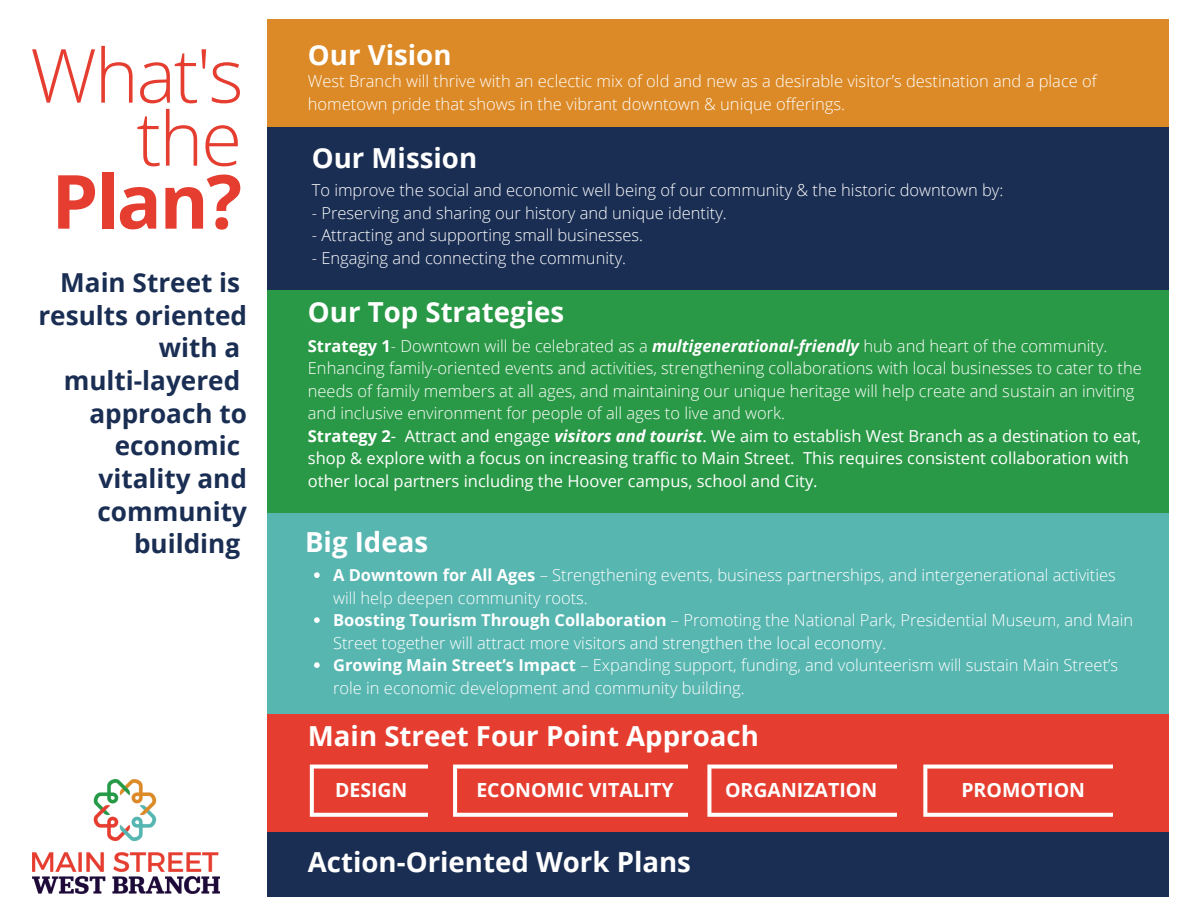
<style>
.page{position:relative;width:1188px;height:918px;background:#fff}
.page>*{position:absolute;margin:0;border:0;box-sizing:border-box;transform-origin:0 0}
.t1{font:300 74.7px/63px "Open Sans";letter-spacing:-.03em;color:#e53e30;text-align:right}
.t2{font:700 27.6px "Open Sans";color:#fff}
.t3{font:700 26.1px/32.7px "Open Sans";color:#1a2e53;text-align:right}
.t4{font:700 19.5px "Open Sans";color:#fff}
.t5{font:300 16.5px/22.5px "Open Sans";color:#fff}
.t6{font:16.5px/22.5px "Open Sans";color:#fff}
.s1{font-weight:700}
.s2{font-weight:700;font-style:italic}
</style>
<div class="page">
<div style="left:267px;top:19px;width:901px;height:140px;background:#dc8a27"></div>
<div style="left:267px;top:127px;width:901px;height:163px;background:#1a2e53"></div>
<div style="left:267px;top:831px;width:901px;height:66px;background:#1a2e53"></div>
<div style="left:267px;top:713px;width:901px;height:118px;background:#e53e30"></div>
<div style="left:267px;top:290px;width:901px;height:223px;background:#2a9947"></div>
<div style="left:267px;top:513px;width:901px;height:200px;background:#58b6b1"></div>
<svg style="left:310px;top:765px;width:117px;height:51px"></svg>
<svg style="left:453px;top:765px;width:234px;height:51px"></svg>
<svg style="left:707px;top:765px;width:190px;height:51px"></svg>
<svg style="left:923px;top:765px;width:190px;height:51px"></svg>
<img style="left:32px;top:779px;width:187px;height:115px">
<svg style="left:314px;top:572px;width:6px;height:6px"></svg>
<svg style="left:314px;top:617px;width:6px;height:6px"></svg>
<svg style="left:314px;top:662px;width:6px;height:6px"></svg>
<h1 class="t1" style="left:30px;top:42px;width:215px">What's the<br><span class="s1">Plan?</span></h1>
<h2 class="t3" style="left:38px;top:266px;width:210px">Main Street is results oriented with a multi-layered approach to economic vitality and community building</h2>
<p class="t2" style="left:308px;top:35px;width:145px">Our Vision</p>
<p class="t5" style="left:308px;top:69px;width:790px">West Branch will thrive with an eclectic mix of old and new as a desirable visitor’s destination and a place of hometown pride that shows in the vibrant downtown &amp; unique offerings.</p>
<h2 class="t2" style="left:312px;top:139px;width:167px">Our Mission</h2>
<p class="t5" style="left:312px;top:179px;width:693px">To improve the social and economic well being of our community &amp; the historic downtown by:</p>
<h2 class="t5" style="left:312px;top:201px;width:417px">- Preserving and sharing our history and unique identity.</h2>
<p class="t5" style="left:312px;top:224px;width:333px">- Attracting and supporting small businesses.</p>
<p class="t5" style="left:312px;top:246px;width:316px">- Engaging and connecting the community.</p>
<p class="t2" style="left:308px;top:293px;width:258px">Our Top Strategies</p>
<h2 class="t5" style="left:308px;top:334px;width:835px"><span class="s1">Strategy 1</span>- Downtown will be celebrated as a <span class="s2">multigenerational-friendly</span> hub and heart of the community.<br>Enhancing family-oriented events and activities, strengthening collaborations with local businesses to cater to the needs of family members at all ages, and maintaining our unique heritage will help create and sustain an inviting and inclusive environment for people of all ages to live and work.</h2>
<p class="t6" style="left:308px;top:424px;width:835px"><span class="s1">Strategy 2</span>- Attract and engage <span class="s2">visitors and tourist</span>. We aim to establish West Branch as a destination to eat, shop &amp; explore with a focus on increasing traffic to Main Street. This requires consistent collaboration with other local partners including the Hoover campus, school and City.</p>
<p class="t2" style="left:305px;top:523px;width:125px">Big Ideas</p>
<h3 class="t5" style="left:333px;top:564px;width:784px"><span class="s1">A Downtown for All Ages</span> – Strengthening events, business partnerships, and intergenerational activities will help deepen community roots.</h3>
<p class="t5" style="left:333px;top:609px;width:802px"><span class="s1">Boosting Tourism Through Collaboration</span> – Promoting the National Park, Presidential Museum, and Main<br>Street together will attract more visitors and strengthen the local economy.</p>
<h3 class="t5" style="left:333px;top:654px;width:787px"><span class="s1">Growing Main Street’s Impact</span> – Expanding support, funding, and volunteerism will sustain Main Street’s role in economic development and community building.</h3>
<h2 class="t2" style="left:308px;top:716px;width:452px">Main Street Four Point Approach</h2>
<p class="t4" style="left:335px;top:777px;width:74px">DESIGN</p>
<p class="t4" style="left:476px;top:777px;width:199px">ECONOMIC VITALITY</p>
<h2 class="t4" style="left:725px;top:777px;width:154px">ORGANIZATION</h2>
<p class="t4" style="left:961px;top:777px;width:125px">PROMOTION</p>
<p class="t2" style="left:308px;top:843px;width:385px">Action-Oriented Work Plans</p>
</div>
